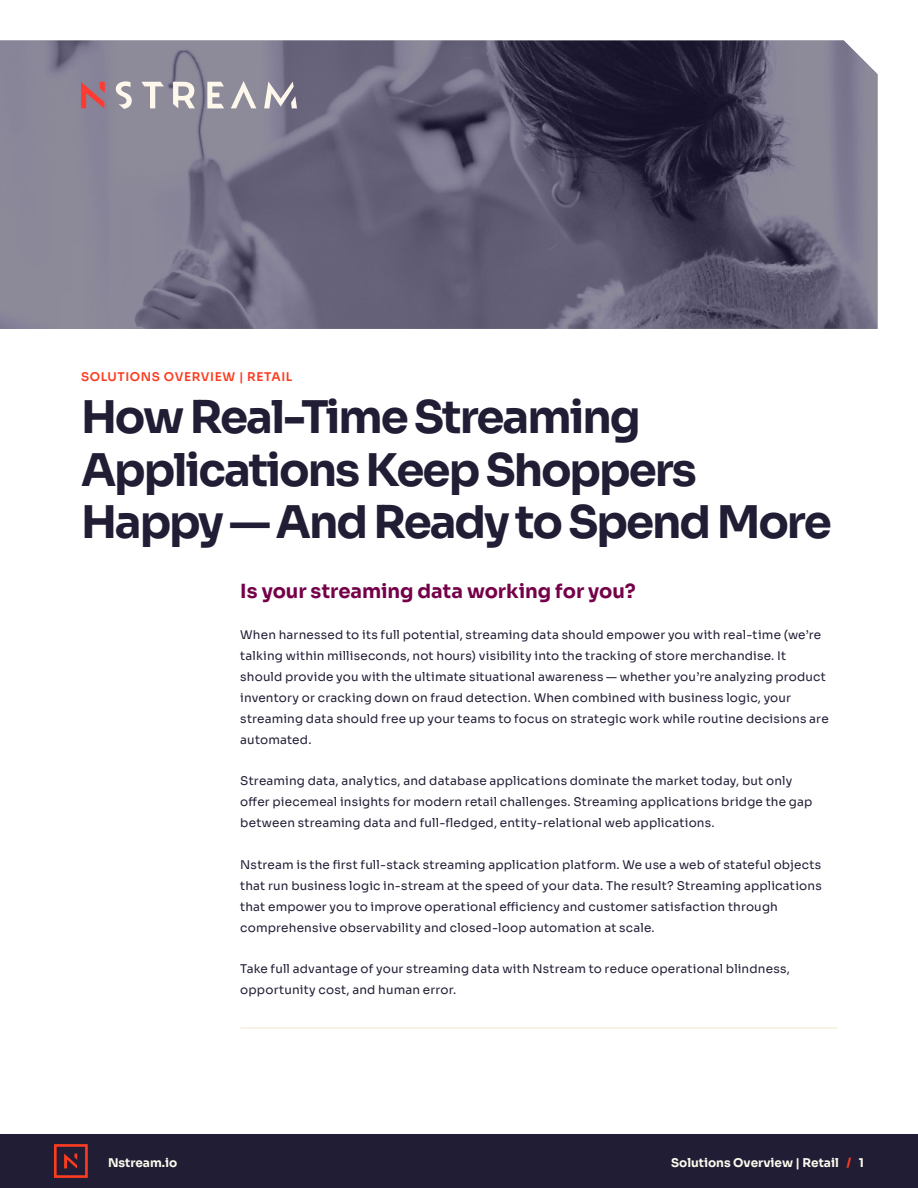
<style>
.page{position:relative;width:918px;height:1188px;background:#fff}
.page>*{position:absolute;margin:0;border:0;box-sizing:border-box;transform-origin:0 0}
.t1{font:700 45px/52.5px "Sora";letter-spacing:-.045em;color:#211d35}
.Body_paragraph{font:700 19.5px "Sora";color:#750049}
.Body_paragraph-2{font:12px/21px "Sora";letter-spacing:.015em;color:#211d35}
.t2{font:700 12px "Sora";color:#fcfaed}
.t3{font:600 12px "Sora";letter-spacing:.05em;color:#fc3c20}
.s1{color:#fc3c20}
</style>
<div class="page">
<div style="left:0;top:1134px;width:918px;height:54px;background:#211d35"></div>
<svg style="left:54px;top:1144px;width:34px;height:34px"></svg>
<hr style="left:240px;top:1028px;width:597px;height:1px;background:#f0e6d0">
<img style="left:0;top:40px;width:877px;height:289px">
<svg style="left:116px;top:81px;width:181px;height:28px;background:#aca8b0"></svg>
<svg style="left:81px;top:82px;width:24px;height:27px"></svg>
<p class="t3" style="left:81px;top:367px;width:213px">SOLUTIONS OVERVIEW | RETAIL</p>
<p class="t1" style="left:81px;top:387px;width:752px">How Real-Time Streaming<br>Applications Keep Shoppers<br>Happy — And Ready to Spend More</p>
<p class="Body_paragraph" style="left:240px;top:575px;width:397px">Is your streaming data working for you?</p>
<p class="Body_paragraph-2" style="left:240px;top:623px;width:590px">When harnessed to its full potential, streaming data should empower you with real-time (we’re talking within milliseconds, not hours) visibility into the tracking of store merchandise. It should provide you with the ultimate situational awareness — whether you’re analyzing product inventory or cracking down on fraud detection. When combined with business logic, your streaming data should free up your teams to focus on strategic work while routine decisions are automated.</p>
<p class="Body_paragraph-2" style="left:240px;top:770px;width:574px">Streaming data, analytics, and database applications dominate the market today, but only offer piecemeal insights for modern retail challenges. Streaming applications bridge the gap between streaming data and full-fledged, entity-relational web applications.</p>
<p class="Body_paragraph-2" style="left:240px;top:853px;width:583px">Nstream is the first full-stack streaming application platform. We use a web of stateful objects that run business logic in-stream at the speed of your data. The result? Streaming applications that empower you to improve operational efficiency and customer satisfaction through comprehensive observability and closed-loop automation at scale.</p>
<p class="Body_paragraph-2" style="left:240px;top:957px;width:551px">Take full advantage of your streaming data with Nstream to reduce operational blindness, opportunity cost, and human error.</p>
<p class="t2" style="left:108px;top:1153px;width:71px">Nstream.io</p>
<p class="t2" style="left:671px;top:1153px;width:194px">Solutions Overview | Retail <span class="s1">/</span> 1</p>
</div>
